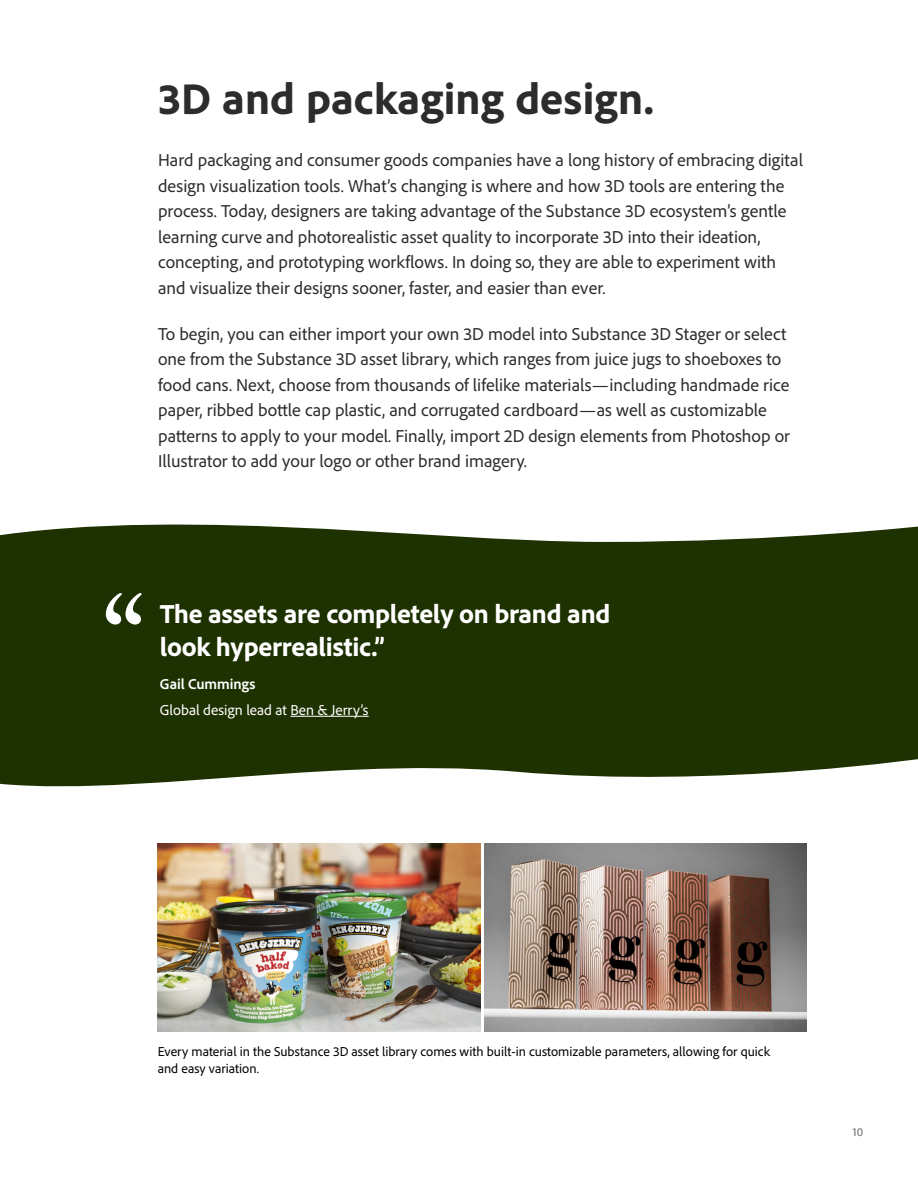
<style>
.page{position:relative;width:918px;height:1188px;background:#fff}
.page>*{position:absolute;margin:0;border:0;box-sizing:border-box;transform-origin:0 0}
.t1{font:800 45px "Adobe Clean";color:#2c2c2c}
.t2{font:800 27px/33px "Adobe Clean";letter-spacing:-.01em;color:#fff}
.t3{font:18px/25.5px "Adobe Clean";color:#2c2c2c}
.t4{font:15px "Adobe Clean";color:#fff}
.t5{font:700 15px "Adobe Clean";color:#fff}
.t6{font:13.5px/16.2px "Adobe Clean";color:#000}
.t7{font:12px "Adobe Clean";color:#949598}
</style>
<div class="page">
<svg style="left:0;top:524px;width:918px;height:263px;background:#304216"></svg>
<svg style="left:106px;top:593px;width:36px;height:32px"></svg>
<hr style="left:290px;top:716px;width:79px;height:1px;background:#fff">
<img style="left:158px;top:844px;width:322px;height:187px">
<img style="left:484px;top:844px;width:323px;height:187px">
<h1 class="t1" style="left:158px;top:69px;width:497px">3D and packaging design.</h1>
<p class="t3" style="left:158px;top:147px;width:646px">Hard packaging and consumer goods companies have a long history of embracing digital design visualization tools. What’s changing is where and how 3D tools are entering the process. Today, designers are taking advantage of the Substance 3D ecosystem’s gentle learning curve and photorealistic asset quality to incorporate 3D into their ideation, concepting, and prototyping workflows. In doing so, they are able to experiment with and visualize their designs sooner, faster, and easier than ever.</p>
<p class="t3" style="left:158px;top:320px;width:633px">To begin, you can either import your own 3D model into Substance 3D Stager or select one from the Substance 3D asset library, which ranges from juice jugs to shoeboxes to food cans. Next, choose from thousands of lifelike materials—including handmade rice paper, ribbed bottle cap plastic, and corrugated cardboard—as well as customizable patterns to apply to your model. Finally, import 2D design elements from Photoshop or Illustrator to add your logo or other brand imagery.</p>
<h2 class="t2" style="left:160px;top:596px;width:452px">The assets are completely on brand and look hyperrealistic.”</h2>
<p class="t5" style="left:160px;top:674px;width:97px">Gail Cummings</p>
<p class="t4" style="left:160px;top:700px;width:210px">Global design lead at Ben &amp; Jerry’s</p>
<p class="t6" style="left:158px;top:1043px;width:614px">Every material in the Substance 3D asset library comes with built-in customizable parameters, allowing for quick and easy variation.</p>
<p class="t7" style="left:853px;top:1124px;width:12px">10</p>
</div>
